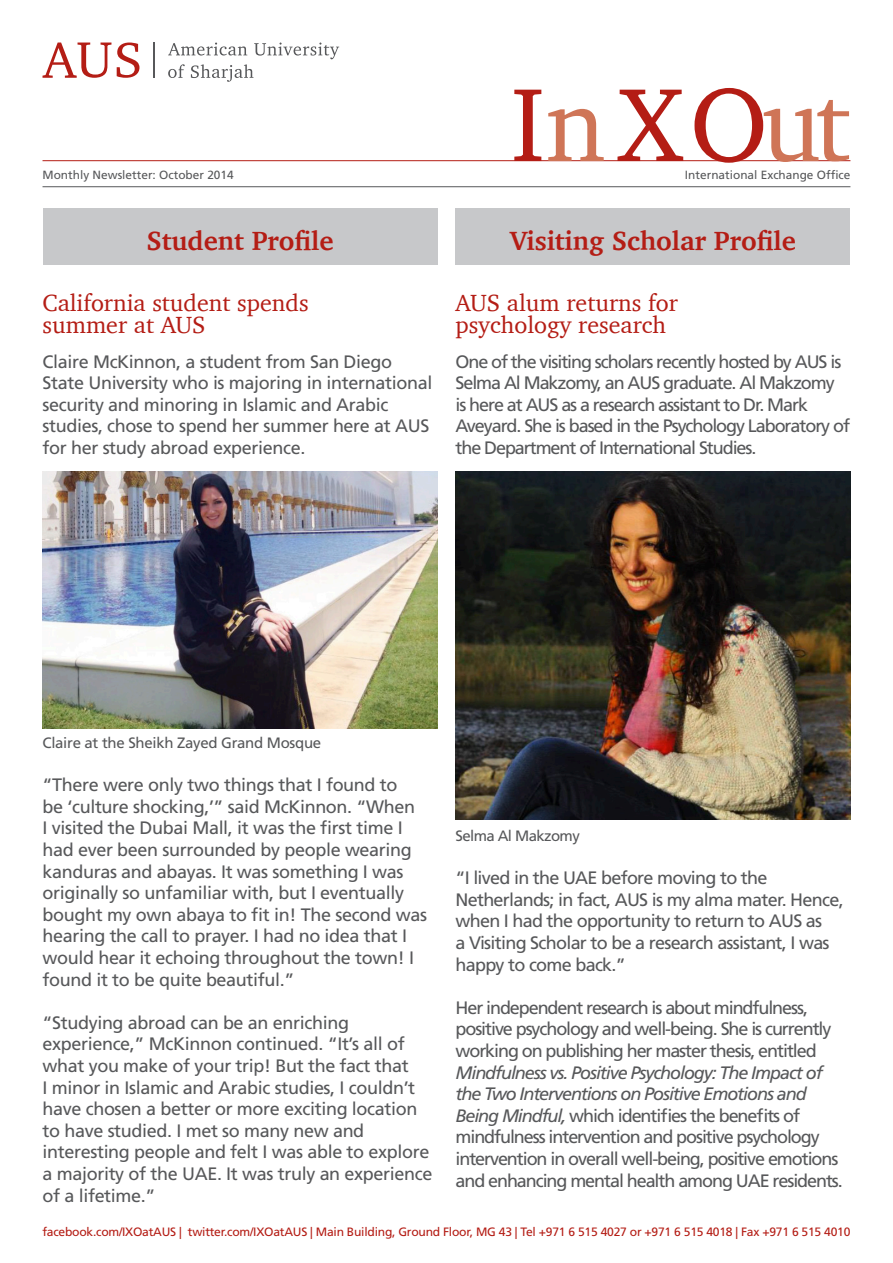
<style>
.page{position:relative;width:893px;height:1263px;background:#fff}
.page>*{position:absolute;margin:0;border:0;box-sizing:border-box;transform-origin:0 0}
.t1{font:700 27px "Charter";color:#b41d15}
.t2{font:24px "Charter";color:#b41d15}
.t3{font:18px/21.6px "Frutiger";letter-spacing:-.02em;color:#57585a}
.t4{font:18px/21.6px "Frutiger";letter-spacing:-.06em;color:#57585a}
.t5{font:18px/21.6px "Frutiger";letter-spacing:-.04em;color:#57585a}
.t6{font:15px "Frutiger";letter-spacing:-.02em;color:#57585a}
.t7{font:15px "Frutiger";letter-spacing:-.04em;color:#57585a}
.t8{font:12.15px "Frutiger";letter-spacing:-.02em;color:#b41d15}
.t9{font:11.85px "Frutiger";color:#57585a}
.s1{font-style:italic}
</style>
<div class="page">
<hr style="left:43px;top:160px;width:807px;height:1px;background:#b41d15">
<svg style="left:514px;top:90px;width:27px;height:71px"></svg>
<svg style="left:548px;top:109px;width:56px;height:52px"></svg>
<svg style="left:617px;top:90px;width:66px;height:71px"></svg>
<svg style="left:694px;top:88px;width:155px;height:75px"></svg>
<hr style="left:153px;top:43px;width:2px;height:35px;background:#57585a">
<svg style="left:43px;top:43px;width:68px;height:35px"></svg>
<svg style="left:117px;top:43px;width:22px;height:35px"></svg>
<svg style="left:168px;top:43px;width:171px;height:39px"></svg>
<hr style="left:43px;top:186px;width:807px;height:1px;background:#57585a">
<div style="left:43px;top:208px;width:394px;height:57px;background:#c7c8ca"></div>
<div style="left:455px;top:208px;width:395px;height:57px;background:#c7c8ca"></div>
<img style="left:43px;top:471px;width:394px;height:257px">
<img style="left:455px;top:471px;width:395px;height:349px">
<p class="t9" style="left:43px;top:168px;width:193px">Monthly Newsletter: October 2014</p>
<p class="t9" style="left:685px;top:168px;width:167px">International Exchange Office</p>
<p class="t1" style="left:146px;top:217px;width:189px">Student Profile</p>
<p class="t1" style="left:510px;top:217px;width:287px">Visiting Scholar Profile</p>
<p class="t2" style="left:43px;top:282px;width:268px">California student spends</p>
<p class="t2" style="left:43px;top:304px;width:164px">summer at AUS</p>
<p class="t3" style="left:43px;top:351px;width:391px">Claire McKinnon a, student from San Diego State University who is majoring in international security and minoring in Islamic and Arabic studies, chose to spend her summer here at AUS for her study abroad experience.</p>
<p class="t2" style="left:455px;top:282px;width:224px">AUS alum returns for</p>
<p class="t2" style="left:455px;top:304px;width:212px">psychology research</p>
<p class="t4" style="left:455px;top:351px;width:387px">One of the visiting scholars recently hosted by AUS is</p>
<p class="t4" style="left:455px;top:372px;width:381px">Selma Al Makzomy, an AUS graduate. Al Makzomy</p>
<p class="t3" style="left:759px;top:394px;width:50px">. Mark</p>
<p class="t4" style="left:455px;top:394px;width:396px">is here at AUS as a research assistant to Dr<br>Aveyard. She is based in the Psychology Laboratory of the Department of International Studies.</p>
<p class="t6" style="left:43px;top:734px;width:280px">Claire at the Sheikh Zayed Grand Mosque</p>
<p class="t3" style="left:43px;top:774px;width:386px">“There were only two things that I found to<br>be ‘culture shocking,’” said McKinnon “. When<br>I visited the Dubai Mall it, was the first time I had ever been surrounded by people wearing kanduras and abayas It. was something I was originally so unfamiliar with, but I eventually bought my own abaya to fit in! The second was hearing the call to prayer I. had no idea that I would hear it echoing throughout the town! I found it to be quite beautiful “.</p>
<p class="t3" style="left:43px;top:1012px;width:391px">“Studying abroad can be an enriching experience,” McKinnon continued “. It s’ all of what you make of your trip! But the fact that<br>I minor in Islamic and Arabic studies I, couldn t’ have chosen a better or more exciting location to have studied I. met so many new and interesting people and felt I was able to explore a majority of the UAE It. was truly an experience of a lifetime “.</p>
<p class="t7" style="left:455px;top:827px;width:126px">Selma Al Makzomy</p>
<p class="t5" style="left:455px;top:867px;width:390px">I“ lived in the UAE before moving to the Netherlands; in fact, AUS is my alma mater. Hence, when I had the opportunity to return to AUS as<br>a Visiting Scholar to be a research assistant I, was happy to come back “.</p>
<p class="t4" style="left:455px;top:997px;width:389px">Her independent research is about mindfulness, positive psychology and well-being. She is currently working on publishing her master thesis, entitled <span class="s1">Mindfulness vs. Positive Psychology: The Impact of the Two Interventions on Positive Emotions and Being Mindful,</span> which identifies the benefits of mindfulness intervention and positive psychology intervention in overall well-being, positive emotions and enhancing mental health among UAE residents.</p>
<p class="t8" style="left:43px;top:1224px;width:141px">facebook.com/IXOatAUS |</p>
<p class="t8" style="left:188px;top:1224px;width:664px">twitter.com/IXOatAUS | Main Building, Ground Floor, MG 43 | Tel +971 6 515 4027 or +971 6 515 4018 | Fax +971 6 515 4010</p>
</div>
